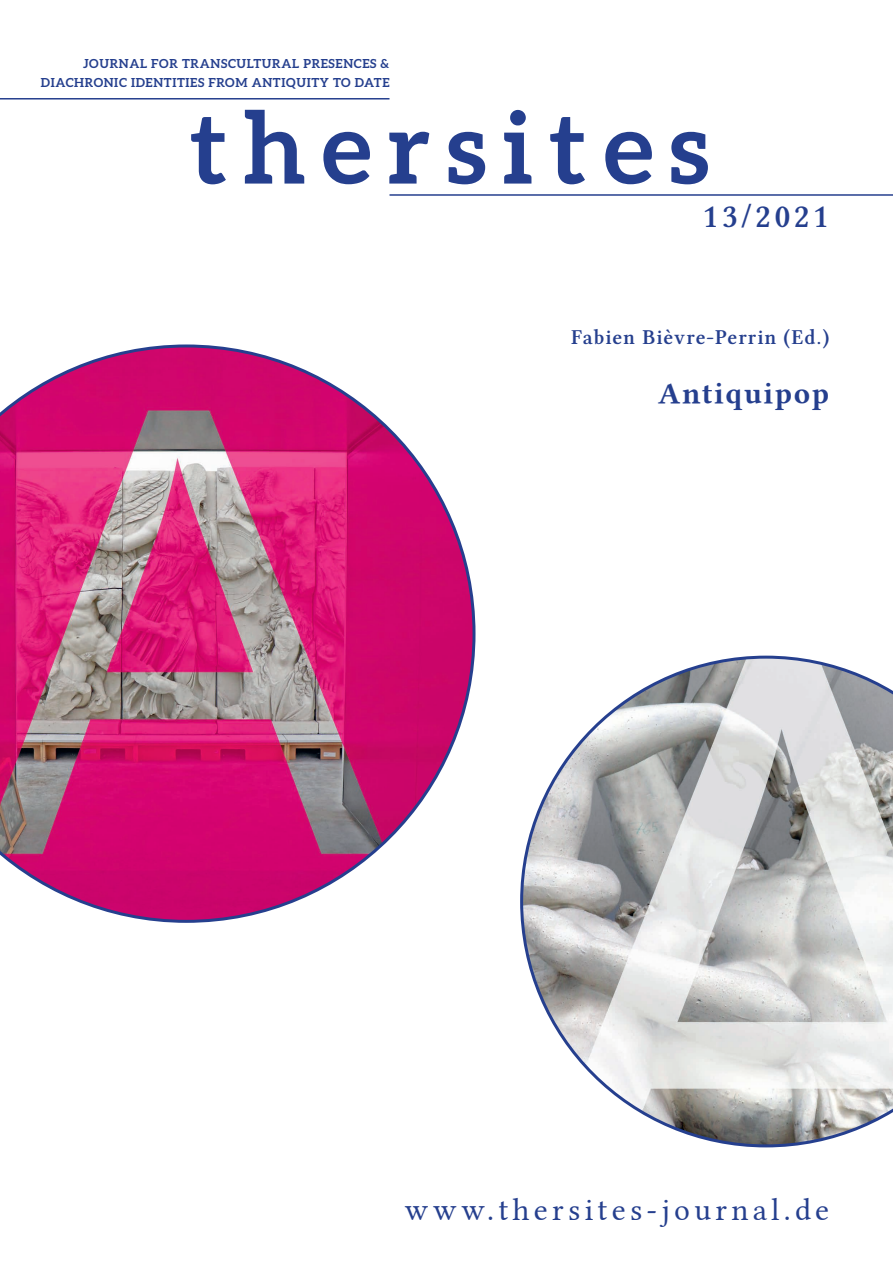
<style>
.page{position:relative;width:893px;height:1263px;background:#fff}
.page>*{position:absolute;margin:0;border:0;box-sizing:border-box;transform-origin:0 0}
.t1{font:700 99.3px "Aleo";color:#253f8e}
.t2{font:33px "Linux Libertine GZ";letter-spacing:.095em;color:#253f8e}
.t3{font:31.5px "Linux Libertine G";letter-spacing:.135em;color:#253f8e}
.t4{font:30px "Linux Libertine GB";letter-spacing:.05em;color:#253f8e}
.t5{font:21px "Linux Libertine GZ";letter-spacing:.05em;color:#253f8e}
.t6{font:700 12.45px/19.5px "Aleo";letter-spacing:.05em;color:#253f8e;text-align:right}
</style>
<div class="page">
<hr style="left:0;top:98px;width:389px;height:2px;background:#253f8e">
<hr style="left:389px;top:194px;width:504px;height:2px;background:#253f8e">
<svg style="left:0;top:344px;width:475px;height:579px"></svg>
<svg style="left:520px;top:656px;width:373px;height:491px"></svg>
<p class="t6" style="left:41px;top:53px;width:350px">JOURNAL FOR TRANSCULTURAL PRESENCES &amp;<br>DIACHRONIC IDENTITIES FROM ANTIQUITY TO DATE</p>
<h1 class="t1" style="left:190px;top:91px;width:521px">THERSITES</h1>
<h2 class="t2" style="left:703px;top:197px;width:128px">13/2021</h2>
<h3 class="t5" style="left:571px;top:325px;width:260px">Fabien Bièvre-Perrin (Ed.)</h3>
<h3 class="t4" style="left:658px;top:373px;width:172px">Antiquipop</h3>
<h3 class="t3" style="left:405px;top:1192px;width:426px">www.thersites-journal.de</h3>
</div>
